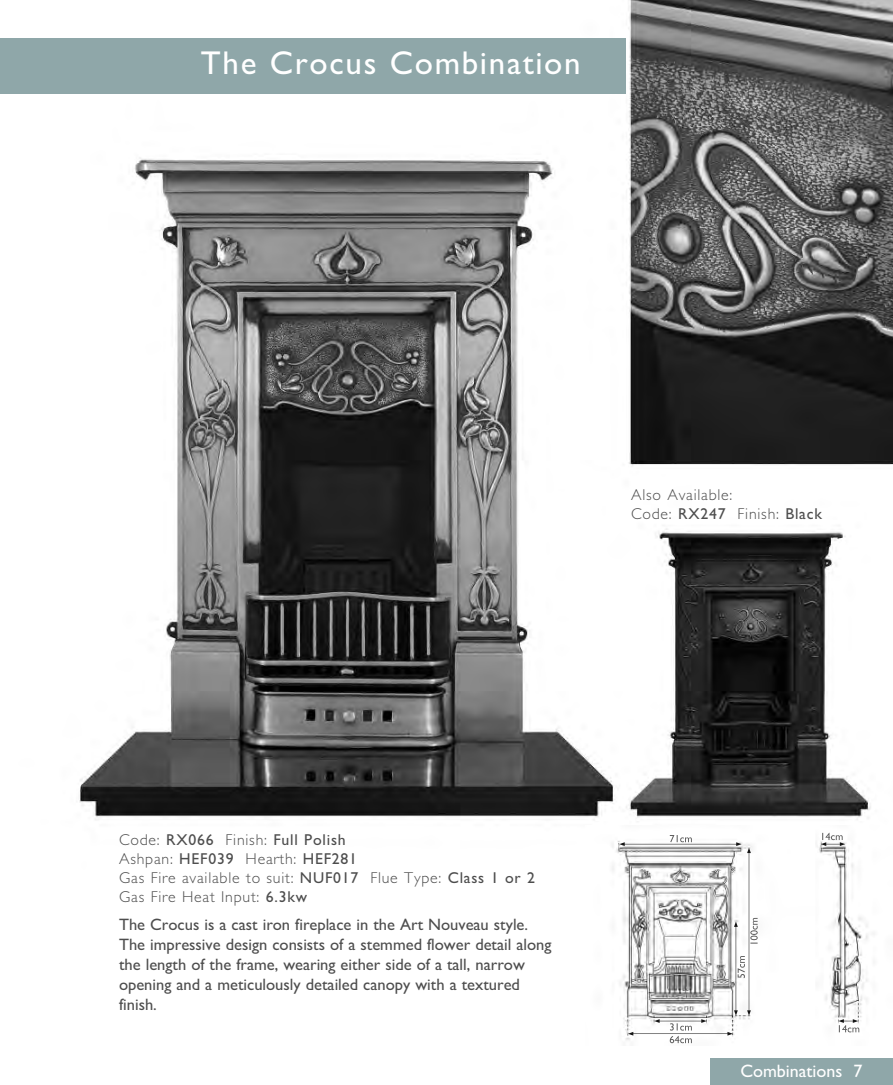
<style>
.page{position:relative;width:893px;height:1085px;background:#fff}
.page>*{position:absolute;margin:0;border:0;box-sizing:border-box;transform-origin:0 0}
.t1{font:33px "Gill Sans";letter-spacing:.05em;color:#fff}
.t2{font:18px "Gill Sans";color:#fff}
.t3{font:16.5px/19.8px "Gill Sans";color:#4d4d4d}
.t4{font:300 15.75px/18.9px "Gill Sans";letter-spacing:.05em;color:#4d4d4d}
.s1{font-weight:400}
</style>
<div class="page">
<img style="left:79px;top:0;width:814px;height:820px">
<div style="left:0;top:38px;width:626px;height:56px;background:#8fa7a9"></div>
<img style="left:612px;top:835px;width:262px;height:209px">
<img style="left:619px;top:842px;width:239px;height:193px">
<img style="left:670px;top:835px;width:22px;height:7px">
<img style="left:670px;top:1023px;width:22px;height:7px">
<img style="left:738px;top:955px;width:7px;height:22px">
<img style="left:750px;top:917px;width:8px;height:26px">
<img style="left:839px;top:1024px;width:20px;height:8px">
<img style="left:822px;top:832px;width:21px;height:8px">
<img style="left:670px;top:1035px;width:22px;height:8px">
<div style="left:710px;top:1058px;width:183px;height:26px;background:#8fa7a9"></div>
<h1 class="t1" style="left:201px;top:43px;width:381px">The Crocus Combination</h1>
<p class="t4" style="left:631px;top:485px;width:192px">Also Available:<br>Code: <span class="s1">RX247</span> Finish: <span class="s1">Black</span></p>
<p class="t4" style="left:119px;top:829px;width:417px">Code: <span class="s1">RX066</span> Finish: <span class="s1">Full Polish<br></span>Ashpan: <span class="s1">HEF039</span> Hearth: <span class="s1">HEF281<br></span>Gas Fire available to suit: <span class="s1">NUF017</span> Flue Type: <span class="s1">Class 1 or 2<br></span>Gas Fire Heat Input: <span class="s1">6.3kw</span></p>
<p class="t3" style="left:119px;top:914px;width:434px">The Crocus is a cast iron fireplace in the Art Nouveau style.<br>The impressive design consists of a stemmed flower detail along the length of the frame, wearing either side of a tall, narrow opening and a meticulously detailed canopy with a textured finish.</p>
<p class="t2" style="left:740px;top:1060px;width:124px">Combinations 7</p>
</div>
